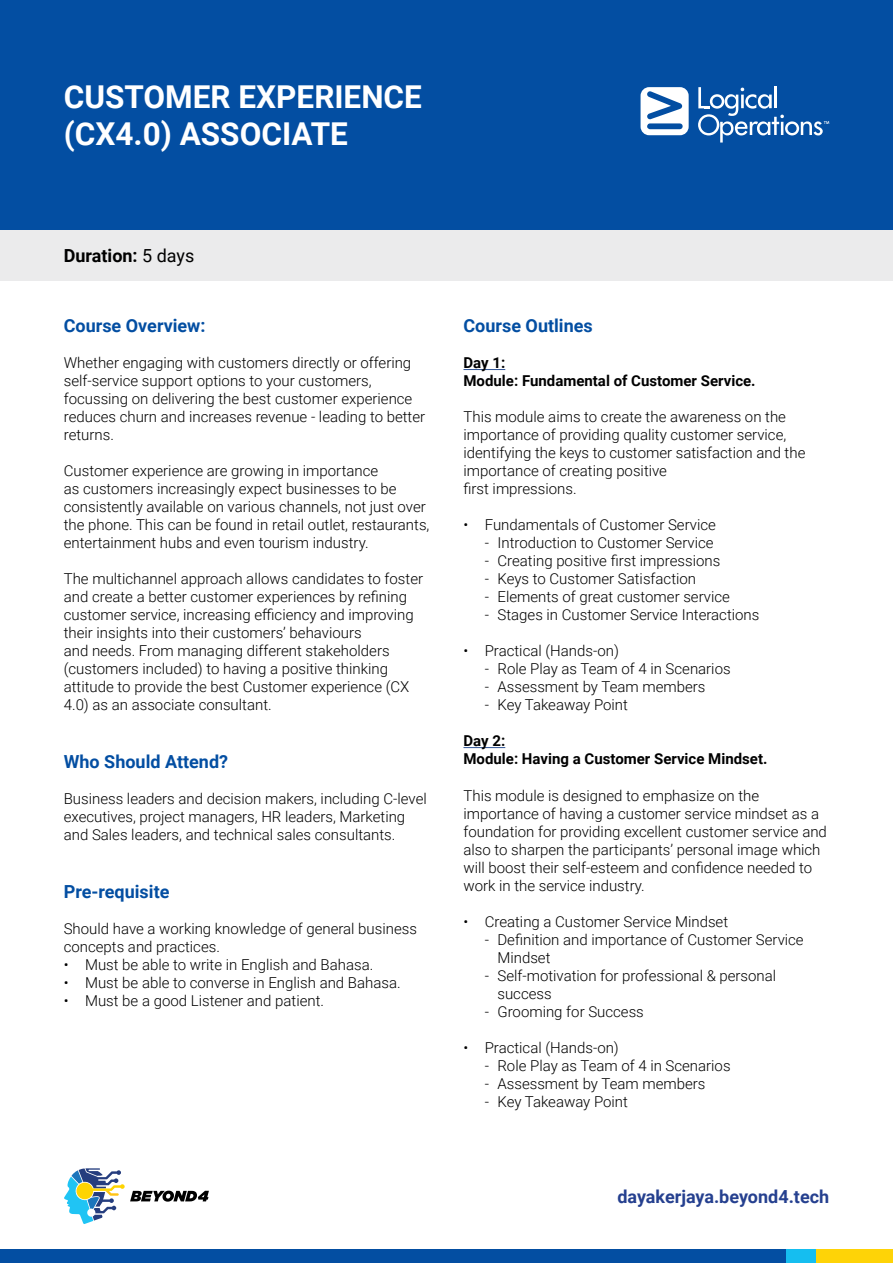
<style>
.page{position:relative;width:893px;height:1263px;background:#fff}
.page>*{position:absolute;margin:0;border:0;box-sizing:border-box;transform-origin:0 0}
.t1{font:700 31.5px/37.8px "Roboto";color:#fff}
.t2{font:700 18px "Roboto";color:#034ea2}
.t3{font:700 18px "Roboto";color:#25408f}
.t4{font:700 18px "Roboto";color:#000}
.t5{font:300 15px/18px "Roboto";color:#000}
.t6{font:700 15px/18px "Roboto";color:#000}
.s1{font-weight:400}
</style>
<div class="page">
<div style="left:0;top:1249px;width:893px;height:14px;background:#034ea2"></div>
<div style="left:786px;top:1249px;width:107px;height:14px;background:#15bef0"></div>
<div style="left:816px;top:1249px;width:77px;height:14px;background:#fed307"></div>
<svg style="left:64px;top:1168px;width:145px;height:56px"></svg>
<div style="left:0;top:229px;width:893px;height:51px;background:#ebebec"></div>
<div style="left:0;top:0;width:893px;height:230px;background:#034ea2"></div>
<hr style="left:463px;top:369px;width:42px;height:1px;background:#2e5395">
<hr style="left:463px;top:747px;width:42px;height:1px;background:#2e5395">
<svg style="left:698px;top:87px;width:131px;height:56px"></svg>
<svg style="left:641px;top:87px;width:48px;height:48px"></svg>
<h1 class="t1" style="left:64px;top:76px;width:360px">CUSTOMER EXPERIENCE (CX4.0) ASSOCIATE</h1>
<p class="t4" style="left:64px;top:243px;width:132px">Duration: <span class="s1">5 days</span></p>
<p class="t2" style="left:64px;top:313px;width:143px">Course Overview:</p>
<p class="t5" style="left:64px;top:354px;width:363px">Whether engaging with customers directly or offering self-service support options to your customers, focussing on delivering the best customer experience reduces churn and increases revenue - leading to better returns.</p>
<p class="t5" style="left:64px;top:462px;width:367px">Customer experience are growing in importance<br>as customers increasingly expect businesses to be consistently available on various channels, not just over the phone. This can be found in retail outlet, restaurants, entertainment hubs and even tourism industry.</p>
<p class="t5" style="left:64px;top:570px;width:361px">The multichannel approach allows candidates to foster and create a better customer experiences by refining customer service, increasing efficiency and improving their insights into their customers’ behaviours<br>and needs. From managing different stakeholders (customers included) to having a positive thinking attitude to provide the best Customer experience (CX 4.0) as an associate consultant.</p>
<p class="t2" style="left:64px;top:749px;width:166px">Who Should Attend?</p>
<p class="t5" style="left:64px;top:789px;width:364px">Business leaders and decision makers, including C-level executives, project managers, HR leaders, Marketing and Sales leaders, and technical sales consultants.</p>
<p class="t2" style="left:64px;top:879px;width:107px">Pre-requisite</p>
<p class="t5" style="left:64px;top:919px;width:355px">Should have a working knowledge of general business concepts and practices.</p>
<p class="t5" style="left:64px;top:955px;width:311px">• Must be able to write in English and Bahasa.</p>
<p class="t5" style="left:64px;top:973px;width:338px">• Must be able to converse in English and Bahasa.</p>
<p class="t5" style="left:64px;top:991px;width:262px">• Must be a good Listener and patient.</p>
<p class="t2" style="left:463px;top:313px;width:131px">Course Outlines</p>
<p class="t6" style="left:463px;top:354px;width:294px">Day 1:<br>Module: Fundamental of Customer Service.</p>
<p class="t5" style="left:463px;top:408px;width:343px">This module aims to create the awareness on the importance of providing quality customer service, identifying the keys to customer satisfaction and the importance of creating positive<br>first impressions.</p>
<p class="t5" style="left:463px;top:516px;width:254px">• Fundamentals of Customer Service</p>
<p class="t5" style="left:485px;top:534px;width:230px">- Introduction to Customer Service</p>
<p class="t5" style="left:485px;top:552px;width:237px">- Creating positive first impressions</p>
<p class="t5" style="left:485px;top:570px;width:213px">- Keys to Customer Satisfaction</p>
<p class="t5" style="left:485px;top:588px;width:247px">- Elements of great customer service</p>
<p class="t5" style="left:485px;top:606px;width:276px">- Stages in Customer Service Interactions</p>
<p class="t5" style="left:463px;top:642px;width:157px">• Practical (Hands-on)</p>
<p class="t5" style="left:485px;top:660px;width:247px">- Role Play as Team of 4 in Scenarios</p>
<p class="t5" style="left:485px;top:678px;width:222px">- Assessment by Team members</p>
<p class="t5" style="left:485px;top:696px;width:145px">- Key Takeaway Point</p>
<p class="t6" style="left:463px;top:732px;width:306px">Day 2:<br>Module: Having a Customer Service Mindset.</p>
<p class="t5" style="left:463px;top:786px;width:365px">This module is designed to emphasize on the importance of having a customer service mindset as a foundation for providing excellent customer service and also to sharpen the participants’ personal image which will boost their self-esteem and confidence needed to work in the service industry.</p>
<p class="t5" style="left:463px;top:912px;width:266px">• Creating a Customer Service Mindset</p>
<p class="t5" style="left:497px;top:930px;width:308px;text-indent:-13px">- Definition and importance of Customer Service<br>Mindset</p>
<p class="t5" style="left:497px;top:966px;width:280px;text-indent:-13px">- Self-motivation for professional &amp; personal success</p>
<p class="t5" style="left:485px;top:1002px;width:161px">- Grooming for Success</p>
<p class="t5" style="left:463px;top:1038px;width:157px">• Practical (Hands-on)</p>
<p class="t5" style="left:485px;top:1056px;width:247px">- Role Play as Team of 4 in Scenarios</p>
<p class="t5" style="left:485px;top:1074px;width:222px">- Assessment by Team members</p>
<p class="t5" style="left:485px;top:1092px;width:145px">- Key Takeaway Point</p>
<p class="t3" style="left:617px;top:1184px;width:213px">dayakerjaya.beyond4.tech</p>
</div>
